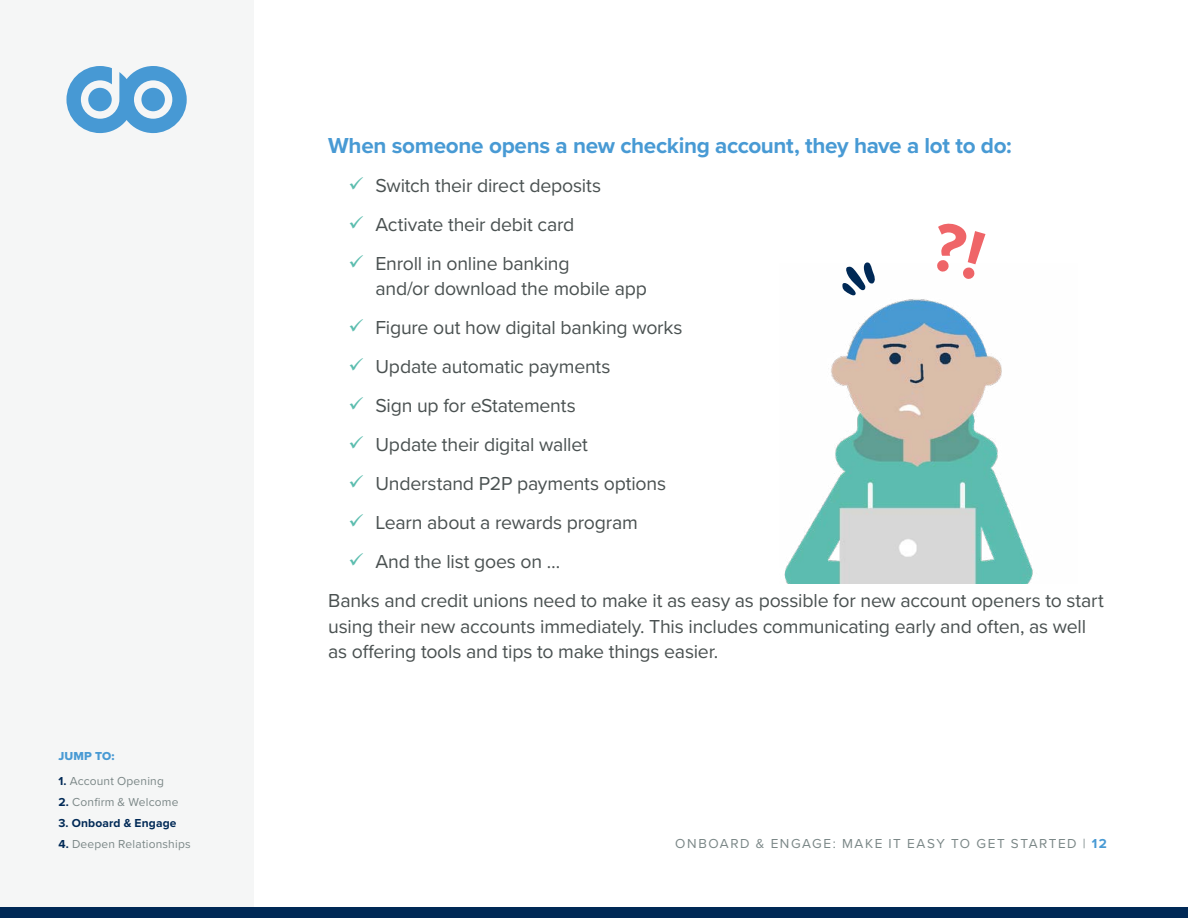
<style>
.page{position:relative;width:1188px;height:918px;background:#fff}
.page>*{position:absolute;margin:0;border:0;box-sizing:border-box;transform-origin:0 0}
.t1{font:700 22.5px "Proxima Nova";letter-spacing:-.015em;color:#489ad4}
.t2{font:19.5px/39px "Proxima Nova";letter-spacing:-.01em;color:#4a5151}
.t3{font:13.5px "Proxima Nova";letter-spacing:.115em;color:#7b8787}
.t4{font:12px "Proxima Nova";letter-spacing:.015em;color:#7b8787}
.t5{font:700 12px "Proxima Nova";letter-spacing:.015em;color:#002956}
.t6{font:12px "Proxima Nova Extrabld";letter-spacing:.015em;color:#489ad4}
.s1{font-weight:700;color:#002956}
.s2{font-weight:700;color:#489ad4}
</style>
<div class="page">
<div style="left:0;top:0;width:253px;height:918px;background:#f5f6f6"></div>
<div style="left:0;top:907px;width:1188px;height:11px;background:#002956"></div>
<svg style="left:937px;top:223px;width:48px;height:41px"></svg>
<img style="left:784px;top:264px;width:249px;height:320px">
<svg style="left:66px;top:66px;width:121px;height:67px"></svg>
<svg style="left:842px;top:262px;width:34px;height:34px"></svg>
<p class="t6" style="left:58px;top:747px;width:58px">JUMP TO:</p>
<p class="t4" style="left:58px;top:772px;width:107px"><span class="s1">1.</span> Account Opening</p>
<p class="t4" style="left:58px;top:793px;width:122px"><span class="s1">2.</span> Confirm &amp; Welcome</p>
<p class="t5" style="left:58px;top:814px;width:120px">3. Onboard &amp; Engage</p>
<p class="t4" style="left:58px;top:835px;width:134px"><span class="s1">4.</span> Deepen Relationships</p>
<p class="t1" style="left:328px;top:128px;width:685px">When someone opens a new checking account, they have a lot to do:</p>
<p class="t2" style="left:375px;top:165px;width:227px">Switch their direct deposits<br>Activate their debit card<br>Enroll in online banking</p>
<p class="t2" style="left:375px;top:268px;width:273px">and/or download the mobile app</p>
<p class="t2" style="left:375px;top:307px;width:309px">Figure out how digital banking works</p>
<p class="t2" style="left:375px;top:346px;width:237px">Update automatic payments</p>
<p class="t2" style="left:375px;top:385px;width:202px">Sign up for eStatements</p>
<p class="t2" style="left:375px;top:424px;width:214px">Update their digital wallet</p>
<p class="t2" style="left:375px;top:463px;width:292px">Understand P2P payments options</p>
<p class="t2" style="left:375px;top:502px;width:264px">Learn about a rewards program</p>
<p class="t2" style="left:375px;top:541px;width:186px">And the list goes on …</p>
<p class="t2" style="left:328px;top:580px;width:777px">Banks and credit unions need to make it as easy as possible for new account openers to start</p>
<p class="t2" style="left:328px;top:613px;width:759px;line-height:25.5px">using their new accounts immediately. This includes communicating early and often, as well as offering tools and tips to make things easier.</p>
<p class="t3" style="left:675px;top:833px;width:433px">ONBOARD &amp; ENGAGE: MAKE IT EASY TO GET STARTED | <span class="s2">12</span></p>
</div>
